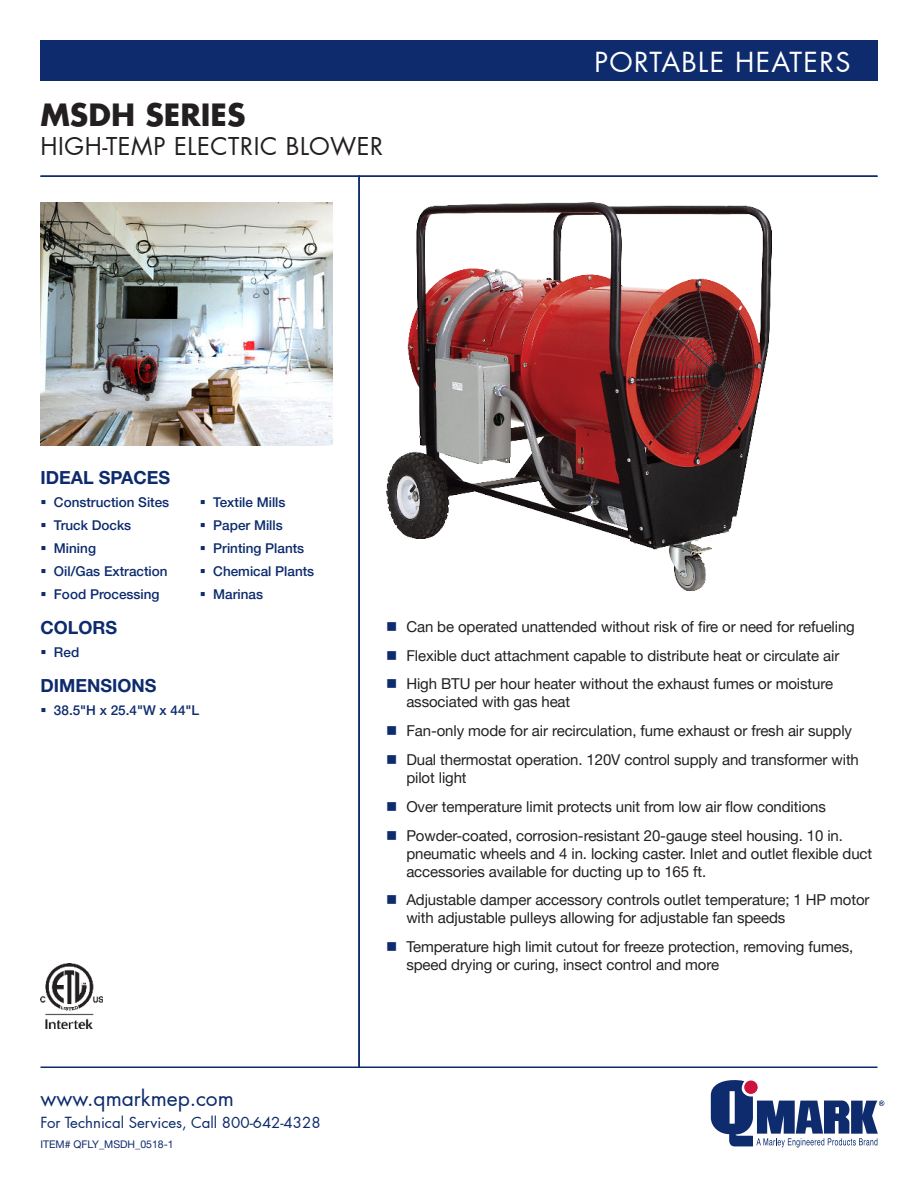
<style>
.page{position:relative;width:918px;height:1188px;background:#fff}
.page>*{position:absolute;margin:0;border:0;box-sizing:border-box;transform-origin:0 0}
.t1{font:700 30px "Futura LT Pro";color:#231f20}
.t2{font:27px "Futura LT Pro";letter-spacing:.05em;color:#fff}
.t3{font:24px "Futura LT Pro";letter-spacing:.025em;color:#231f20}
.t4{font:21px "Futura LT Pro";color:#0d2b6d}
.t5{font:700 18px "Helvetica Neue LT Pro";color:#0d2b6d}
.t6{font:15px/18px "Helvetica Neue LT Pro";letter-spacing:-.005em;color:#231f20}
.t7{font:15px "Futura LT Pro";color:#0d2b6d}
.t8{font:500 13.5px "Helvetica Neue LT Pro";color:#0d2b6d}
.t9{font:10.5px "Helvetica Neue LT Pro";color:#0d2b6d}
.s1{color:#0d2b6d}
</style>
<div class="page">
<img style="left:40px;top:202px;width:292px;height:244px">
<svg style="left:711px;top:1080px;width:173px;height:67px"></svg>
<hr style="left:41px;top:1066px;width:837px;height:2px;background:#0d2b6d">
<hr style="left:41px;top:175px;width:837px;height:2px;background:#0d2b6d">
<hr style="left:358px;top:175px;width:2px;height:892px;background:#0d2b6d">
<div style="left:41px;top:40px;width:837px;height:41px;background:#0d2b6d"></div>
<img style="left:40px;top:964px;width:62px;height:65px">
<img style="left:386px;top:202px;width:385px;height:389px">
<h1 class="t1" style="left:40px;top:98px;width:206px">MSDH SERIES</h1>
<h3 class="t3" style="left:40px;top:135px;width:344px">HIGH-TEMP ELECTRIC BLOWER</h3>
<p class="t5" style="left:40px;top:471px;width:131px">IDEAL SPACES</p>
<p class="t8" style="left:40px;top:497px;width:130px">▪ Construction Sites</p>
<p class="t8" style="left:40px;top:520px;width:92px">▪ Truck Docks</p>
<p class="t8" style="left:40px;top:543px;width:57px">▪ Mining</p>
<p class="t8" style="left:40px;top:566px;width:129px">▪ Oil/Gas Extraction</p>
<p class="t8" style="left:40px;top:589px;width:121px">▪ Food Processing</p>
<p class="t8" style="left:200px;top:497px;width:87px">▪ Textile Mills</p>
<p class="t8" style="left:200px;top:520px;width:85px">▪ Paper Mills</p>
<p class="t8" style="left:200px;top:543px;width:106px">▪ Printing Plants</p>
<p class="t8" style="left:200px;top:566px;width:116px">▪ Chemical Plants</p>
<p class="t8" style="left:200px;top:589px;width:65px">▪ Marinas</p>
<h2 class="t2" style="left:594px;top:50px;width:258px">PORTABLE HEATERS</h2>
<p class="t5" style="left:40px;top:621px;width:78px">COLORS</p>
<p class="t8" style="left:40px;top:647px;width:40px">▪ Red</p>
<p class="t5" style="left:40px;top:678px;width:117px">DIMENSIONS</p>
<p class="t8" style="left:40px;top:705px;width:160px">▪ 38.5"H x 25.4"W x 44"L</p>
<h3 class="t4" style="left:40px;top:1088px;width:195px">www.qmarkmep.com</h3>
<p class="t7" style="left:40px;top:1116px;width:282px">For Technical Services, Call 800-642-4328</p>
<p class="t9" style="left:40px;top:1140px;width:135px">ITEM# QFLY_MSDH_0518-1</p>
<p class="t6" style="left:386px;top:617px;width:470px"><span class="s1">■</span> Can be operated unattended without risk of fire or need for refueling</p>
<p class="t6" style="left:386px;top:646px;width:455px"><span class="s1">■</span> Flexible duct attachment capable to distribute heat or circulate air</p>
<p class="t6" style="left:406px;top:675px;width:428px;text-indent:-20px"><span class="s1">■</span> High BTU per hour heater without the exhaust fumes or moisture associated with gas heat</p>
<p class="t6" style="left:386px;top:722px;width:467px"><span class="s1">■</span> Fan-only mode for air recirculation, fume exhaust or fresh air supply</p>
<p class="t6" style="left:406px;top:750px;width:454px;text-indent:-20px"><span class="s1">■</span> Dual thermostat operation. 120V control supply and transformer with pilot light</p>
<p class="t6" style="left:386px;top:797px;width:441px"><span class="s1">■</span> Over temperature limit protects unit from low air flow conditions</p>
<p class="t6" style="left:406px;top:826px;width:467px;text-indent:-20px"><span class="s1">■</span> Powder-coated, corrosion-resistant 20-gauge steel housing. 10 in. pneumatic wheels and 4 in. locking caster. Inlet and outlet flexible duct accessories available for ducting up to 165 ft.</p>
<p class="t6" style="left:406px;top:891px;width:465px;text-indent:-20px"><span class="s1">■</span> Adjustable damper accessory controls outlet temperature; 1 HP motor with adjustable pulleys allowing for adjustable fan speeds</p>
<p class="t6" style="left:406px;top:938px;width:448px;text-indent:-20px"><span class="s1">■</span> Temperature high limit cutout for freeze protection, removing fumes, speed drying or curing, insect control and more</p>
</div>
